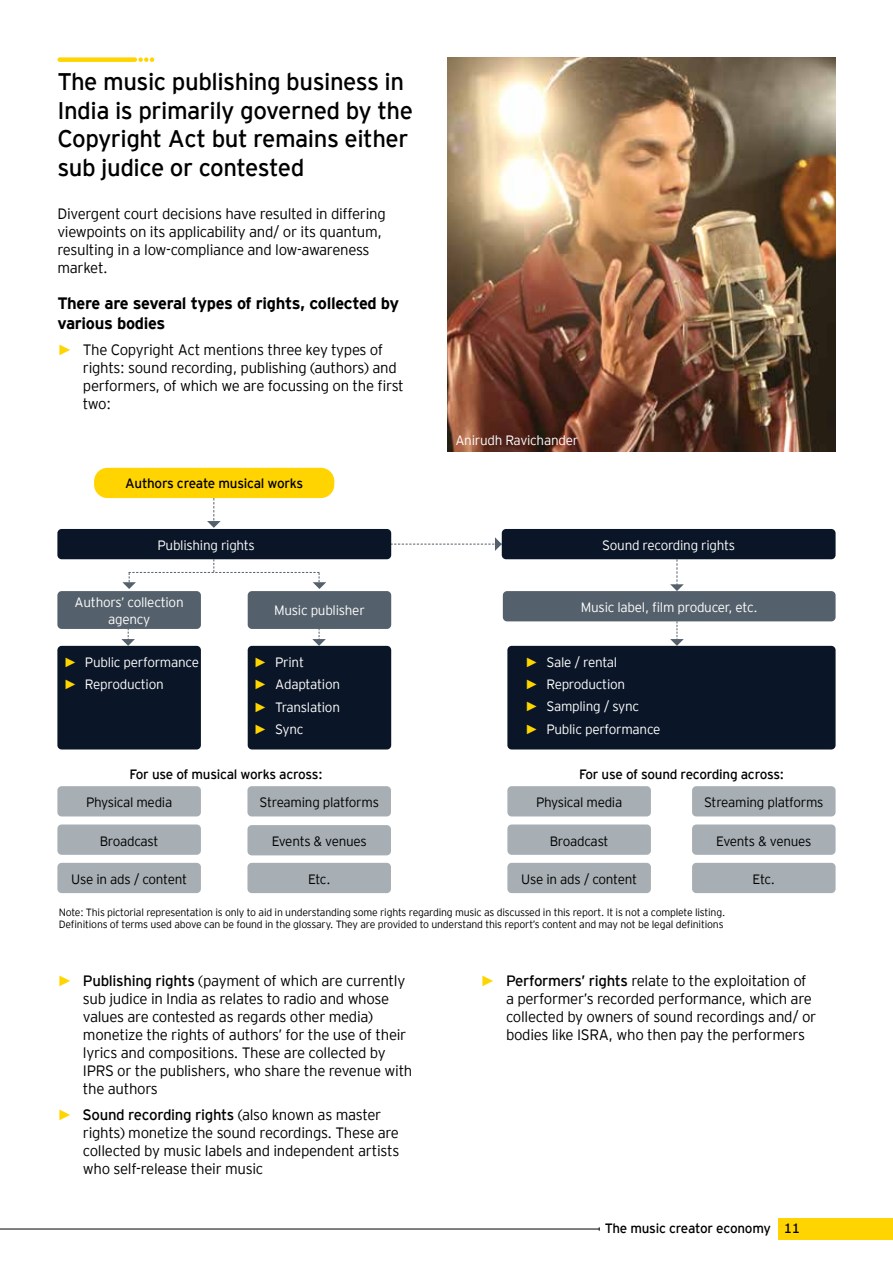
<style>
.page{position:relative;width:893px;height:1263px;background:#fff}
.page>*{position:absolute;margin:0;border:0;box-sizing:border-box;transform-origin:0 0}
.t1{font:24px/28.5px "EY Interstate";letter-spacing:-.02em;color:#000}
.t2{font:700 16.5px/19.5px "EY Interstate";letter-spacing:-.02em;color:#000}
.t3{font:300 15px/18px "EY Interstate";letter-spacing:-.02em;color:#000}
.t4{font:300 13.5px/22.2px "EY Interstate";letter-spacing:-.02em;color:#fff}
.t5{font:300 13.5px "EY Interstate";letter-spacing:-.02em;color:#000}
.t6{font:300 13.5px "EY Interstate";letter-spacing:-.02em;color:#000}
.t7{font:13.5px "EY Interstate";letter-spacing:-.02em;color:#000}
.t8{font:300 10.5px/12px "EY Interstate";letter-spacing:-.02em;color:#000}
.s1{font-family:"Arial";font-weight:400;color:#ffd500}
.s2{font-style:inherit}
</style>
<div class="page">
<hr style="left:0;top:1228px;width:599px;height:1px;background:#000">
<div style="left:778px;top:1218px;width:115px;height:21px;background:#ffd400"></div>
<div style="left:60px;top:57px;width:75px;height:5px;background:#ffd400"></div>
<svg style="left:138px;top:57px;width:16px;height:5px"></svg>
<div style="left:94px;top:468px;width:240px;height:30px;background:#ffd400;border-radius:14px"></div>
<div style="left:57px;top:529px;width:334px;height:30px;background:#0a1627;border-radius:4px"></div>
<div style="left:502px;top:529px;width:334px;height:30px;background:#0a1627;border-radius:4px"></div>
<div style="left:57px;top:591px;width:144px;height:38px;background:#54606b;border-radius:4px"></div>
<div style="left:57px;top:786px;width:144px;height:30px;background:#a7afb5;border-radius:4px"></div>
<div style="left:507px;top:786px;width:144px;height:30px;background:#a7afb5;border-radius:4px"></div>
<div style="left:247px;top:786px;width:144px;height:30px;background:#a7afb5;border-radius:4px"></div>
<div style="left:247px;top:825px;width:144px;height:30px;background:#a7afb5;border-radius:4px"></div>
<div style="left:692px;top:786px;width:144px;height:30px;background:#a7afb5;border-radius:4px"></div>
<div style="left:57px;top:824px;width:144px;height:31px;background:#a7afb5;border-radius:4px"></div>
<div style="left:507px;top:824px;width:144px;height:31px;background:#a7afb5;border-radius:4px"></div>
<div style="left:692px;top:824px;width:144px;height:31px;background:#a7afb5;border-radius:4px"></div>
<div style="left:57px;top:863px;width:144px;height:30px;background:#a7afb5;border-radius:4px"></div>
<div style="left:507px;top:863px;width:144px;height:30px;background:#a7afb5;border-radius:4px"></div>
<div style="left:247px;top:863px;width:144px;height:30px;background:#a7afb5;border-radius:4px"></div>
<div style="left:692px;top:863px;width:144px;height:30px;background:#a7afb5;border-radius:4px"></div>
<div style="left:57px;top:646px;width:144px;height:103px;background:#0a1627;border-radius:4px"></div>
<div style="left:248px;top:646px;width:143px;height:103px;background:#0a1627;border-radius:4px"></div>
<div style="left:507px;top:646px;width:329px;height:103px;background:#0a1627;border-radius:4px"></div>
<div style="left:248px;top:591px;width:143px;height:38px;background:#54606b;border-radius:4px"></div>
<div style="left:503px;top:591px;width:333px;height:30px;background:#54606b;border-radius:4px"></div>
<svg style="left:207px;top:498px;width:14px;height:30px"></svg>
<svg style="left:121px;top:629px;width:14px;height:17px"></svg>
<svg style="left:312px;top:629px;width:14px;height:17px"></svg>
<svg style="left:670px;top:621px;width:14px;height:25px"></svg>
<svg style="left:670px;top:559px;width:14px;height:32px"></svg>
<svg style="left:122px;top:559px;width:204px;height:30px"></svg>
<svg style="left:391px;top:537px;width:111px;height:14px"></svg>
<img style="left:448px;top:57px;width:388px;height:395px">
<h1 class="t1" style="left:57px;top:66px;width:357px">The music publishing business in<br>India is primarily governed by the<br>Copyright Act but remains either sub judice or contested</h1>
<p class="t3" style="left:57px;top:204px;width:330px">Divergent court decisions have resulted in differing viewpoints on its applicability and/ or its quantum, resulting in a low-compliance and low-awareness market.</p>
<p class="t2" style="left:57px;top:293px;width:343px">There are several types of rights, collected by various bodies</p>
<p class="t3" style="left:83px;top:340px;width:322px;text-indent:-26px"><span class="s1">►</span> The Copyright Act mentions three key types of rights: sound recording, publishing (authors) and performers, of which we are focussing on the first two:</p>
<p class="t6" style="left:125px;top:474px;width:179px">Authors create musical works</p>
<p class="t4" style="left:158px;top:533px;width:99px">Publishing rights</p>
<p class="t4" style="left:455px;top:428px;width:124px">Anirudh Ravichander</p>
<p class="t4" style="left:602px;top:533px;width:134px">Sound recording rights</p>
<p class="t4" style="left:75px;top:593px;width:111px;line-height:16.5px;text-align:center">Authors’ collection agency</p>
<p class="t4" style="left:274px;top:599px;width:92px">Music publisher</p>
<p class="t4" style="left:581px;top:595px;width:178px">Music label, film producer, etc.</p>
<p class="t4" style="left:64px;top:650px;width:137px"><span class="s1">►</span> Public performance <span class="s1">►</span> Reproduction</p>
<p class="t4" style="left:254px;top:650px;width:88px"><span class="s1">►</span> Print<br><span class="s1">►</span> Adaptation <span class="s1">►</span> Translation <span class="s1">►</span> Sync</p>
<p class="t4" style="left:525px;top:650px;width:137px"><span class="s1">►</span> Sale / rental<br><span class="s1">►</span> Reproduction<br><span class="s1">►</span> Sampling / sync<br><span class="s1">►</span> Public performance</p>
<p class="t6" style="left:130px;top:765px;width:195px">For use of musical works across:</p>
<p class="t6" style="left:579px;top:765px;width:206px">For use of sound recording across:</p>
<p class="t5" style="left:86px;top:793px;width:88px">Physical media</p>
<p class="t5" style="left:259px;top:793px;width:121px">Streaming platforms</p>
<p class="t5" style="left:536px;top:793px;width:88px">Physical media</p>
<p class="t5" style="left:704px;top:793px;width:121px">Streaming platforms</p>
<p class="t5" style="left:100px;top:831px;width:60px">Broadcast</p>
<p class="t5" style="left:272px;top:831px;width:97px">Events &amp; venues</p>
<p class="t5" style="left:550px;top:831px;width:60px">Broadcast</p>
<p class="t5" style="left:716px;top:831px;width:97px">Events &amp; venues</p>
<p class="t5" style="left:71px;top:869px;width:117px">Use in ads / content</p>
<p class="t5" style="left:308px;top:869px;width:24px">Etc.</p>
<p class="t5" style="left:521px;top:869px;width:117px">Use in ads / content</p>
<p class="t5" style="left:753px;top:869px;width:24px">Etc.</p>
<p class="t8" style="left:59px;top:906px;width:668px">Note: This pictorial representation is only to aid in understanding some rights regarding music as discussed in this report. It is not a complete listing.<br>Definitions of terms used above can be found in the glossary. They are provided to understand this report’s content and may not be legal definitions</p>
<p class="t3" style="left:83px;top:971px;width:331px;text-indent:-26px"><span class="s1">►</span> <span class="s2">Publishing rights</span> (payment of which are currently sub judice in India as relates to radio and whose values are contested as regards other media) monetize the rights of authors’ for the use of their lyrics and compositions. These are collected by IPRS or the publishers, who share the revenue with the authors</p>
<p class="t3" style="left:83px;top:1105px;width:318px;text-indent:-26px"><span class="s1">►</span> <span class="s2">Sound recording rights</span> (also known as master rights) monetize the sound recordings. These are collected by music labels and independent artists who self-release their music</p>
<p class="t3" style="left:506px;top:971px;width:312px;text-indent:-26px"><span class="s1">►</span> <span class="s2">Performers’ rights</span> relate to the exploitation of a performer’s recorded performance, which are collected by owners of sound recordings and/ or bodies like ISRA, who then pay the performers</p>
<p class="t7" style="left:605px;top:1219px;width:197px">The music creator economy 11</p>
</div>
